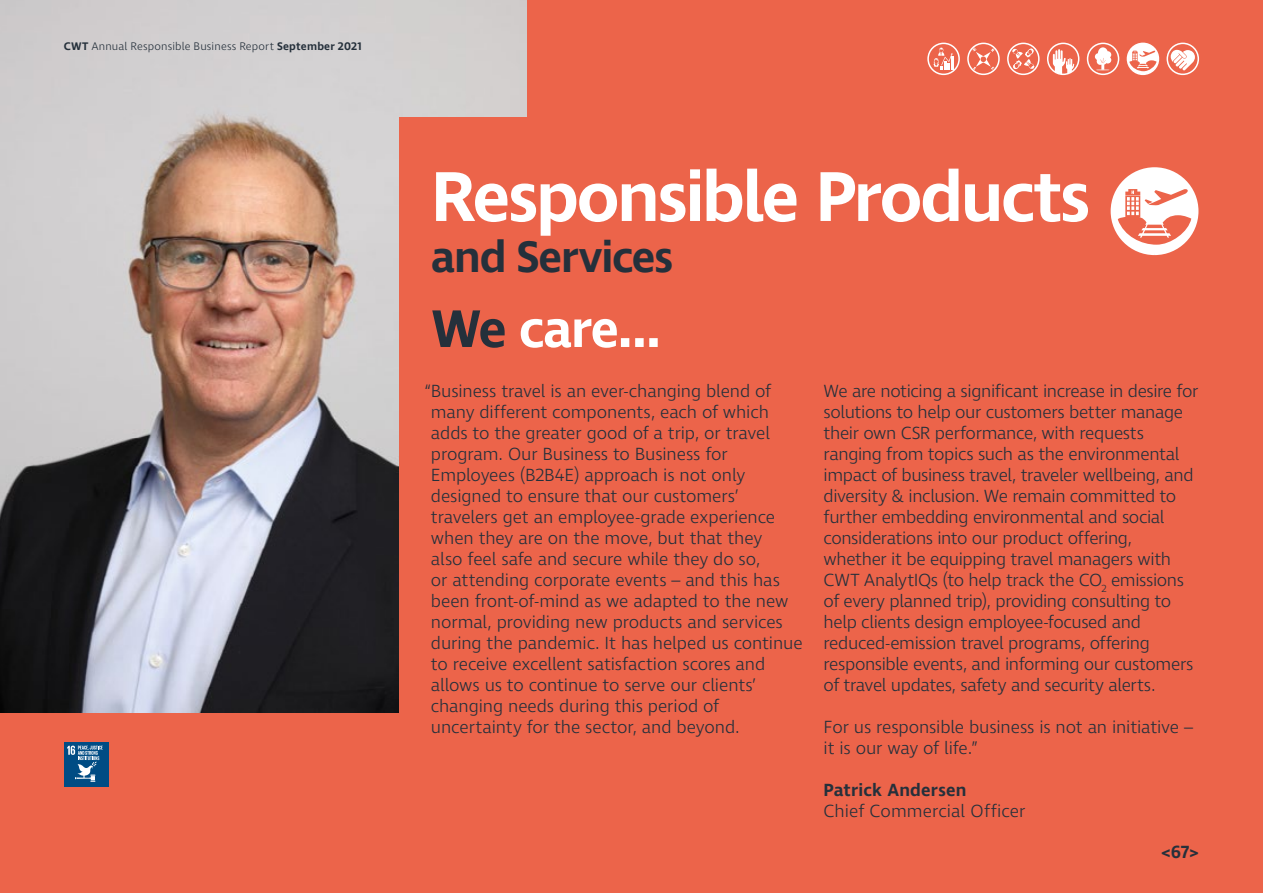
<style>
.page{position:relative;width:1263px;height:893px;background:#ec644a}
.page>*{position:absolute;margin:0;border:0;box-sizing:border-box;transform-origin:0 0}
.t1{font:600 72px "Ingra";letter-spacing:-.035em;color:#fff}
.t2{font:600 54px "Ingra";letter-spacing:-.035em;color:#fff}
.t3{font:600 45px "Ingra";letter-spacing:-.03em;color:#25303b}
.t4{font:300 18px/21px "Ingra";letter-spacing:-.015em;color:#25303b}
.t5{font:300 18px "Ingra";letter-spacing:.005em;color:#25303b}
.t6{font:600 18px "Ingra";letter-spacing:.01em;color:#25303b}
.t7{font:300 11.25px "Ingra";letter-spacing:.015em;color:#25303b}
.s1{font-weight:600}
.s2{color:#25303b}
</style>
<div class="page">
<img style="left:0;top:0;width:527px;height:712px">
<div style="left:400px;top:117px;width:863px;height:670px;background:#ec644a"></div>
<div style="left:1166px;top:43px;width:33px;height:32px;border:2px solid #fff;border-radius:50%"></div>
<svg style="left:1171px;top:50px;width:24px;height:20px"></svg>
<div style="left:1127px;top:43px;width:32px;height:32px;background:#fff;border:2px solid #fff;border-radius:50%"></div>
<svg style="left:1129px;top:51px;width:27px;height:20px"></svg>
<div style="left:1087px;top:43px;width:32px;height:32px;border:2px solid #fff;border-radius:50%"></div>
<svg style="left:1095px;top:47px;width:16px;height:24px"></svg>
<div style="left:1047px;top:43px;width:32px;height:32px;border:2px solid #fff;border-radius:50%"></div>
<svg style="left:1053px;top:49px;width:21px;height:25px"></svg>
<div style="left:1007px;top:43px;width:32px;height:32px;border:2px solid #fff;border-radius:50%"></div>
<svg style="left:1012px;top:48px;width:22px;height:22px"></svg>
<div style="left:927px;top:43px;width:33px;height:32px;border:2px solid #fff;border-radius:50%"></div>
<svg style="left:933px;top:48px;width:21px;height:22px"></svg>
<div style="left:967px;top:43px;width:33px;height:32px;border:2px solid #fff;border-radius:50%"></div>
<svg style="left:972px;top:47px;width:22px;height:23px"></svg>
<div style="left:1111px;top:167px;width:87px;height:88px;background:#fff;border:4px solid #fff;border-radius:50%"></div>
<svg style="left:1117px;top:189px;width:74px;height:56px"></svg>
<div style="left:64px;top:742px;width:45px;height:45px;background:#004c84"></div>
<svg style="left:67px;top:746px;width:36px;height:36px"></svg>
<p class="t7" style="left:64px;top:39px;width:299px"><span class="s1">CWT</span> Annual Responsible Business Report <span class="s1">September 2021</span></p>
<h1 class="t1" style="left:431px;top:152px;width:661px">Responsible Products</h1>
<h3 class="t3" style="left:431px;top:229px;width:244px">and Services</h3>
<h2 class="t2" style="left:431px;top:295px;width:232px"><span class="s2">We</span> care…</h2>
<p class="t4" style="left:431px;top:381px;width:373px;text-indent:-7px">“Business travel is an ever-changing blend of many different components, each of which adds to the greater good of a trip, or travel program. Our Business to Business for Employees (B2B4E) approach is not only designed to ensure that our customers’ travelers get an employee-grade experience when they are on the move, but that they<br>also feel safe and secure while they do so,<br>or attending corporate events – and this has been front-of-mind as we adapted to the new normal, providing new products and services during the pandemic. It has helped us continue to receive excellent satisfaction scores and allows us to continue to serve our clients’ changing needs during this period of uncertainty for the sector, and beyond.</p>
<p class="t4" style="left:823px;top:381px;width:376px">We are noticing a significant increase in desire for solutions to help our customers better manage their own CSR performance, with requests ranging from topics such as the environmental impact of business travel, traveler wellbeing, and diversity &amp; inclusion. We remain committed to further embedding environmental and social considerations into our product offering, whether it be equipping travel managers with CWT AnalytIQs (to help track the CO<sub>2</sub> emissions of every planned trip), providing consulting to help clients design employee-focused and reduced-emission travel programs, offering responsible events, and informing our customers of travel updates, safety and security alerts.</p>
<p class="t4" style="left:823px;top:717px;width:371px">For us responsible business is not an initiative – it is our way of life.”</p>
<p class="t6" style="left:823px;top:779px;width:144px">Patrick Andersen</p>
<p class="t5" style="left:823px;top:800px;width:204px">Chief Commercial Officer</p>
<p class="t6" style="left:1161px;top:841px;width:40px">&lt;67&gt;</p>
</div>
